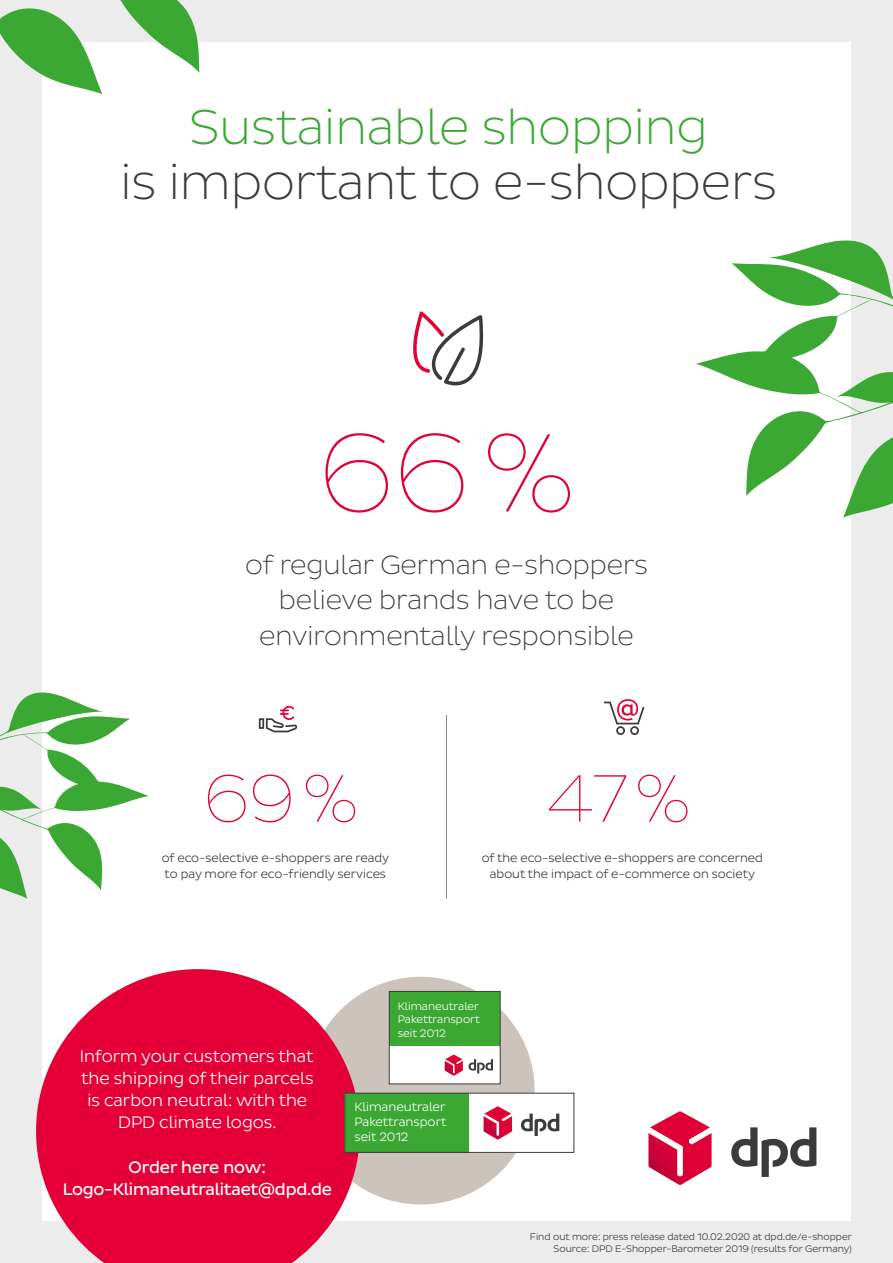
<style>
.page{position:relative;width:893px;height:1263px;background:#ececed}
.page>*{position:absolute;margin:0;border:0;box-sizing:border-box;transform-origin:0 0}
.t1{font:113.4px "Pluto Sans DPD Thin";color:#e40036}
.t2{font:68.25px "Pluto Sans DPD Thin";color:#e40036}
.t3{font:300 49.95px "Pluto Sans DPD Extra";color:#3b3b3a}
.t4{font:300 49.95px "Pluto Sans DPD Extra";color:#3ba833}
.t5{font:300 27px/35.1px "Pluto Sans DPD Extra";color:#3b3b3a;text-align:center}
.t6{font:17.1px/22.2px "Pluto Sans DPD Light";color:#fff;text-align:center}
.t7{font:17.1px/22.2px "Pluto Sans DPD Regular";letter-spacing:-.01em;color:#fff;text-align:center}
.t8{font:12.45px/15.1px "Pluto Sans DPD Light";color:#fff;text-align:justify}
.t9{font:12.15px/15.9px "Pluto Sans DPD Light";color:#3b3b3a;text-align:center}
.t10{font:11.1px/13.5px "Pluto Sans DPD Light";color:#fff;text-align:justify}
.t11{font:9.75px/12px "Pluto Sans DPD Light";color:#3b3b3a;text-align:right}
</style>
<div class="page">
<div style="left:42px;top:42px;width:809px;height:1179px;background:#fff"></div>
<div style="left:307px;top:977px;width:228px;height:227px;background:#ccc3bd;border-radius:50%"></div>
<svg style="left:731px;top:1127px;width:85px;height:50px"></svg>
<svg style="left:648px;top:1111px;width:64px;height:74px"></svg>
<svg style="left:0;top:692px;width:149px;height:207px"></svg>
<svg style="left:696px;top:240px;width:197px;height:277px"></svg>
<svg style="left:0;top:0;width:200px;height:94px"></svg>
<svg style="left:413px;top:311px;width:71px;height:74px"></svg>
<hr style="left:446px;top:715px;width:1px;height:184px;background:#878786">
<svg style="left:604px;top:699px;width:40px;height:36px"></svg>
<svg style="left:259px;top:706px;width:38px;height:26px"></svg>
<svg style="left:36px;top:969px;width:324px;height:294px;fill:#e40036"></svg>
<div style="left:389px;top:991px;width:111px;height:55px;background:#3ba833"></div>
<div style="left:389px;top:1046px;width:111px;height:38px;background:#fff"></div>
<svg style="left:445px;top:1054px;width:48px;height:22px"></svg>
<div style="left:389px;top:991px;width:112px;height:93px;border:1px solid #3b3b3a"></div>
<div style="left:450px;top:1093px;width:124px;height:60px;background:#fff"></div>
<div style="left:345px;top:1093px;width:124px;height:60px;background:#3ba833"></div>
<div style="left:345px;top:1093px;width:229px;height:60px;border:1px solid #3b3b3a"></div>
<svg style="left:521px;top:1113px;width:38px;height:23px"></svg>
<svg style="left:484px;top:1106px;width:28px;height:33px"></svg>
<h3 class="t4" style="left:190px;top:98px;width:520px">Sustainable shopping</h3>
<h3 class="t3" style="left:120px;top:153px;width:658px">is important to e-shoppers</h3>
<h1 class="t1" style="left:319px;top:409px;width:257px">66%</h1>
<h3 class="t5" style="left:245px;top:548px;width:404px">of regular German e-shoppers believe brands have to be environmentally responsible</h3>
<h2 class="t2" style="left:204px;top:760px;width:156px">69%</h2>
<h2 class="t2" style="left:547px;top:760px;width:145px">47%</h2>
<p class="t9" style="left:162px;top:850px;width:229px;text-align:left">of eco-selective e-shoppers are ready to pay more for eco-friendly services</p>
<p class="t9" style="left:482px;top:850px;width:283px">of the eco-selective e-shoppers are concerned about the impact of e-commerce on society</p>
<p class="t10" style="left:398px;top:999px;width:84px">Klimaneutraler Pakettransport seit 2012</p>
<h3 class="t6" style="left:80px;top:1045px;width:235px">Inform your customers that the shipping of their parcels is carbon neutral: with the<br>DPD climate logos.</h3>
<h3 class="t7" style="left:63px;top:1156px;width:271px">Order here now:<br>Logo-Klimaneutralitaet@dpd.de</h3>
<p class="t8" style="left:354px;top:1099px;width:93px">Klimaneutraler Pakettransport seit 2012</p>
<p class="t11" style="left:530px;top:1231px;width:324px">Find out more: press release dated 10.02.2020 at dpd.de/e-shopper<br>Source: DPD E-Shopper-Barometer 2019 (results for Germany)</p>
</div>
